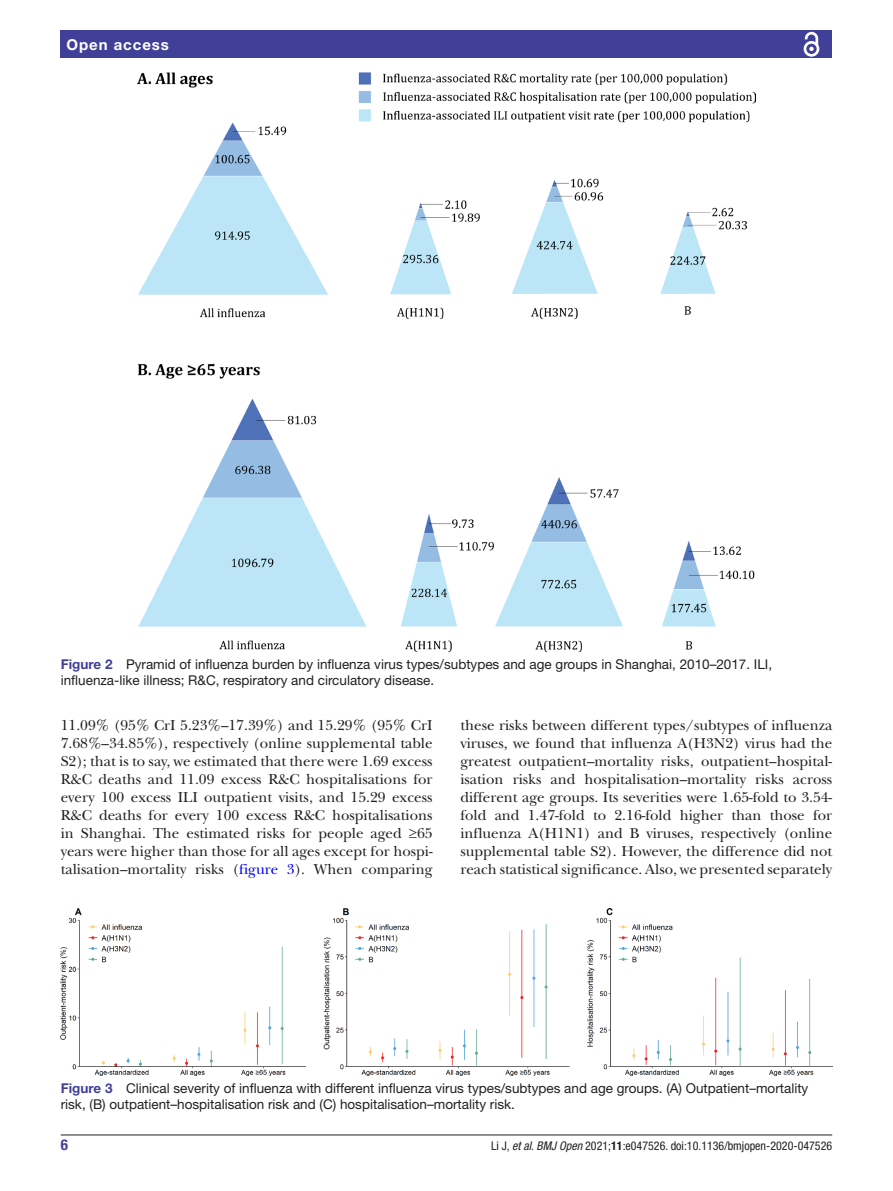
<style>
.page{position:relative;width:893px;height:1191px;background:#fff}
.page>*{position:absolute;margin:0;border:0;box-sizing:border-box;transform-origin:0 0}
.t1{font:15px/18px "New Baskerville";color:#231f20;text-align:justify}
.t2{font:700 15px "Helvetica Neue LT Std";letter-spacing:.065em;color:#fff}
.t3{font:700 condensed 15px "Helvetica Neue LT Std";color:#414099}
.t4{font:13.5px/16.2px "Helvetica Neue LT Std";color:#231f20}
.t5{font:condensed 12px "Helvetica Neue LT Std";color:#231f20}
.s1{font-weight:700;color:#414099}
.s2{color:#00f}
.s3{font-style:italic}
.s4{font-weight:700}
</style>
<div class="page">
<hr style="left:61px;top:1134px;width:771px;height:1px;background:#231f20">
<div style="left:61px;top:31px;width:771px;height:27px;background:#414099"></div>
<svg style="left:803px;top:31px;width:17px;height:26px"></svg>
<img style="left:138px;top:73px;width:617px;height:578px">
<img style="left:61px;top:908px;width:771px;height:167px">
<p class="t2" style="left:66px;top:35px;width:104px">Open access</p>
<p class="t4" style="left:61px;top:656px;width:713px"><span class="s1">Figure 2</span> Pyramid of influenza burden by influenza virus types/subtypes and age groups in Shanghai, 2010–2017. ILI, influenza-like illness; R&amp;C, respiratory and circulatory disease.</p>
<p class="t1" style="left:61px;top:716px;width:373px">11.09% (95% CrI 5.23%–17.39%) and 15.29% (95% CrI 7.68%–34.85%), respectively (online supplemental table S2); that is to say, we estimated that there were 1.69 excess R&amp;C deaths and 11.09 excess R&amp;C hospitalisations for every 100 excess ILI outpatient visits, and 15.29 excess R&amp;C deaths for every 100 excess R&amp;C hospitalisations in Shanghai. The estimated risks for people aged ≥65 years were higher than those for all ages except for hospi&shy;talisation–mortality risks (<span class="s2">figure 3</span>). When comparing</p>
<p class="t1" style="left:460px;top:716px;width:373px">these risks between different types/subtypes of influenza viruses, we found that influenza A(H3N2) virus had the greatest outpatient–mortality risks, outpatient–hospital&shy;isation risks and hospitalisation–mortality risks across different age groups. Its severities were 1.65-fold to 3.54- fold and 1.47-fold to 2.16-fold higher than those for influenza A(H1N1) and B viruses, respectively (online supplemental table S2). However, the difference did not reach statistical significance. Also, we presented separately</p>
<p class="t4" style="left:61px;top:1080px;width:749px"><span class="s1">Figure 3</span> Clinical severity of influenza with different influenza virus types/subtypes and age groups. (A) Outpatient–mortality risk, (B) outpatient–hospitalisation risk and (C) hospitalisation–mortality risk.</p>
<p class="t3" style="left:61px;top:1135px;width:9px">6</p>
<p class="t5" style="left:491px;top:1138px;width:343px">Li J, <span class="s3">et al</span>. <span class="s3">BMJ Open</span> 2021;<span class="s4">11</span>:e047526. doi:10.1136/bmjopen-2020-047526</p>
</div>
